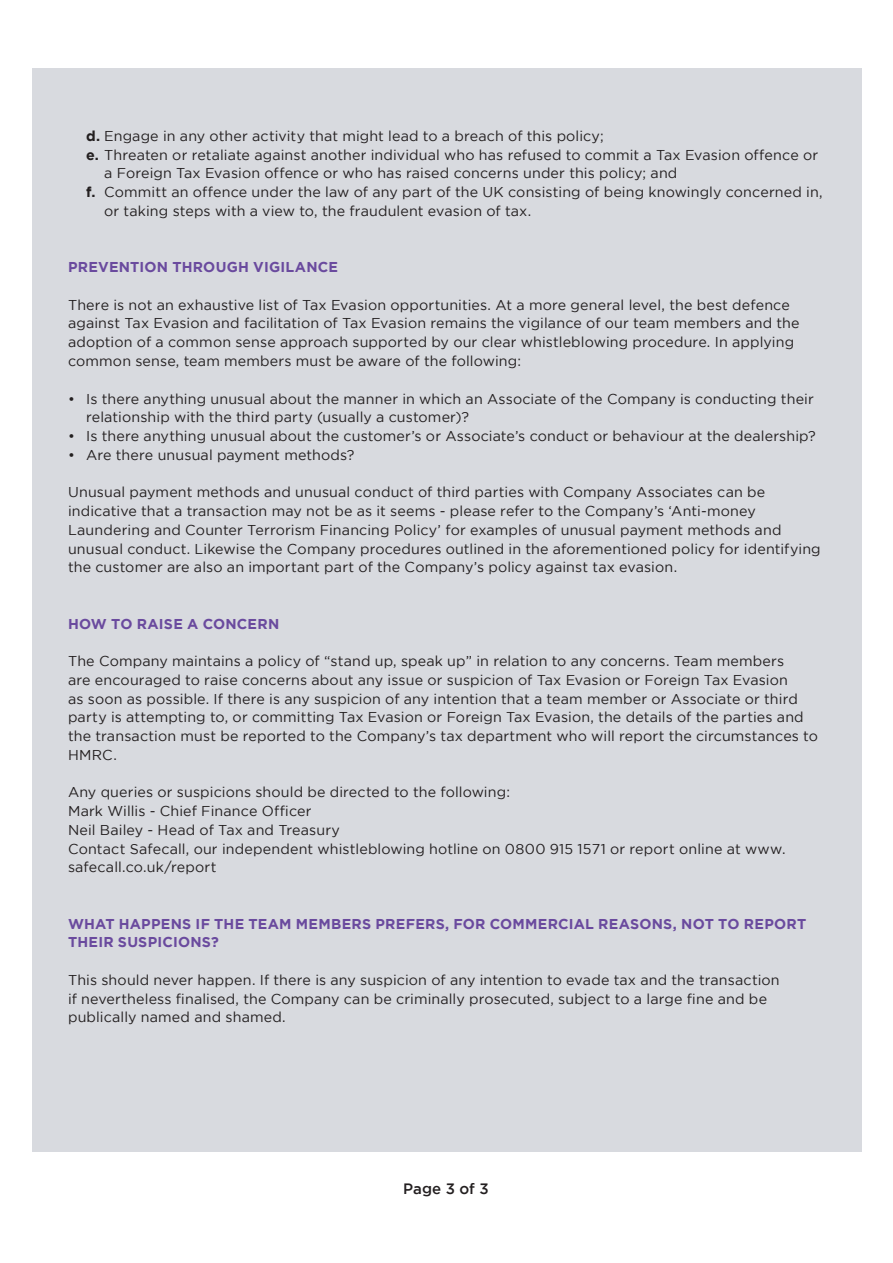
<style>
.page{position:relative;width:893px;height:1263px;background:#fff}
.page>*{position:absolute;margin:0;border:0;box-sizing:border-box;transform-origin:0 0}
.t1{font:500 15px "Gotham";color:#231f20}
.t2{font:14.25px/18.8px "Gotham";letter-spacing:.01em;color:#231f20}
.t3{font:700 14.25px/18.8px "Gotham";letter-spacing:.015em;color:#6a4a9e}
.s1{font-weight:700}
</style>
<div class="page">
<div style="left:32px;top:68px;width:829px;height:1083px;background:#d8dadf"></div>
<p class="t2" style="left:86px;top:126px;width:519px"><span class="s1">d.</span> Engage in any other activity that might lead to a breach of this policy;</p>
<p class="t2" style="left:86px;top:145px;width:734px"><span class="s1">e.</span> Threaten or retaliate against another individual who has refused to commit a Tax Evasion offence or</p>
<p class="t2" style="left:104px;top:164px;width:575px">a Foreign Tax Evasion offence or who has raised concerns under this policy; and</p>
<p class="t2" style="left:86px;top:183px;width:738px"><span class="s1">f.</span> Committ an offence under the law of any part of the UK consisting of being knowingly concerned in,</p>
<p class="t2" style="left:104px;top:201px;width:429px">or taking steps with a view to, the fraudulent evasion of tax.</p>
<p class="t3" style="left:68px;top:257px;width:272px">PREVENTION THROUGH VIGILANCE</p>
<p class="t2" style="left:68px;top:295px;width:733px">There is not an exhaustive list of Tax Evasion opportunities. At a more general level, the best defence against Tax Evasion and facilitation of Tax Evasion remains the vigilance of our team members and the adoption of a common sense approach supported by our clear whistleblowing procedure. In applying common sense, team members must be aware of the following:</p>
<p class="t2" style="left:86px;top:389px;width:729px;text-indent:-18px">• Is there anything unusual about the manner in which an Associate of the Company is conducting their relationship with the third party (usually a customer)?</p>
<p class="t2" style="left:68px;top:426px;width:749px">• Is there anything unusual about the customer’s or Associate’s conduct or behaviour at the dealership?</p>
<p class="t2" style="left:68px;top:445px;width:288px">• Are there unusual payment methods?</p>
<p class="t2" style="left:68px;top:483px;width:754px">Unusual payment methods and unusual conduct of third parties with Company Associates can be indicative that a transaction may not be as it seems - please refer to the Company’s ‘Anti-money Laundering and Counter Terrorism Financing Policy’ for examples of unusual payment methods and unusual conduct. Likewise the Company procedures outlined in the aforementioned policy for identifying the customer are also an important part of the Company’s policy against tax evasion.</p>
<p class="t3" style="left:68px;top:614px;width:213px">HOW TO RAISE A CONCERN</p>
<p class="t2" style="left:68px;top:651px;width:751px">The Company maintains a policy of “stand up, speak up” in relation to any concerns. Team members<br>are encouraged to raise concerns about any issue or suspicion of Tax Evasion or Foreign Tax Evasion<br>as soon as possible. If there is any suspicion of any intention that a team member or Associate or third party is attempting to, or committing Tax Evasion or Foreign Tax Evasion, the details of the parties and the transaction must be reported to the Company’s tax department who will report the circumstances to HMRC.</p>
<p class="t2" style="left:68px;top:783px;width:719px">Any queries or suspicions should be directed to the following:<br>Mark Willis - Chief Finance Officer<br>Neil Bailey - Head of Tax and Treasury<br>Contact Safecall, our independent whistleblowing hotline on 0800 915 1571 or report online at www. safecall.co.uk/report</p>
<p class="t3" style="left:68px;top:914px;width:740px">WHAT HAPPENS IF THE TEAM MEMBERS PREFERS, FOR COMMERCIAL REASONS, NOT TO REPORT<br>THEIR SUSPICIONS?</p>
<p class="t2" style="left:68px;top:970px;width:713px">This should never happen. If there is any suspicion of any intention to evade tax and the transaction if nevertheless finalised, the Company can be criminally prosecuted, subject to a large fine and be publically named and shamed.</p>
<p class="t1" style="left:403px;top:1180px;width:87px">Page 3 of 3</p>
</div>
